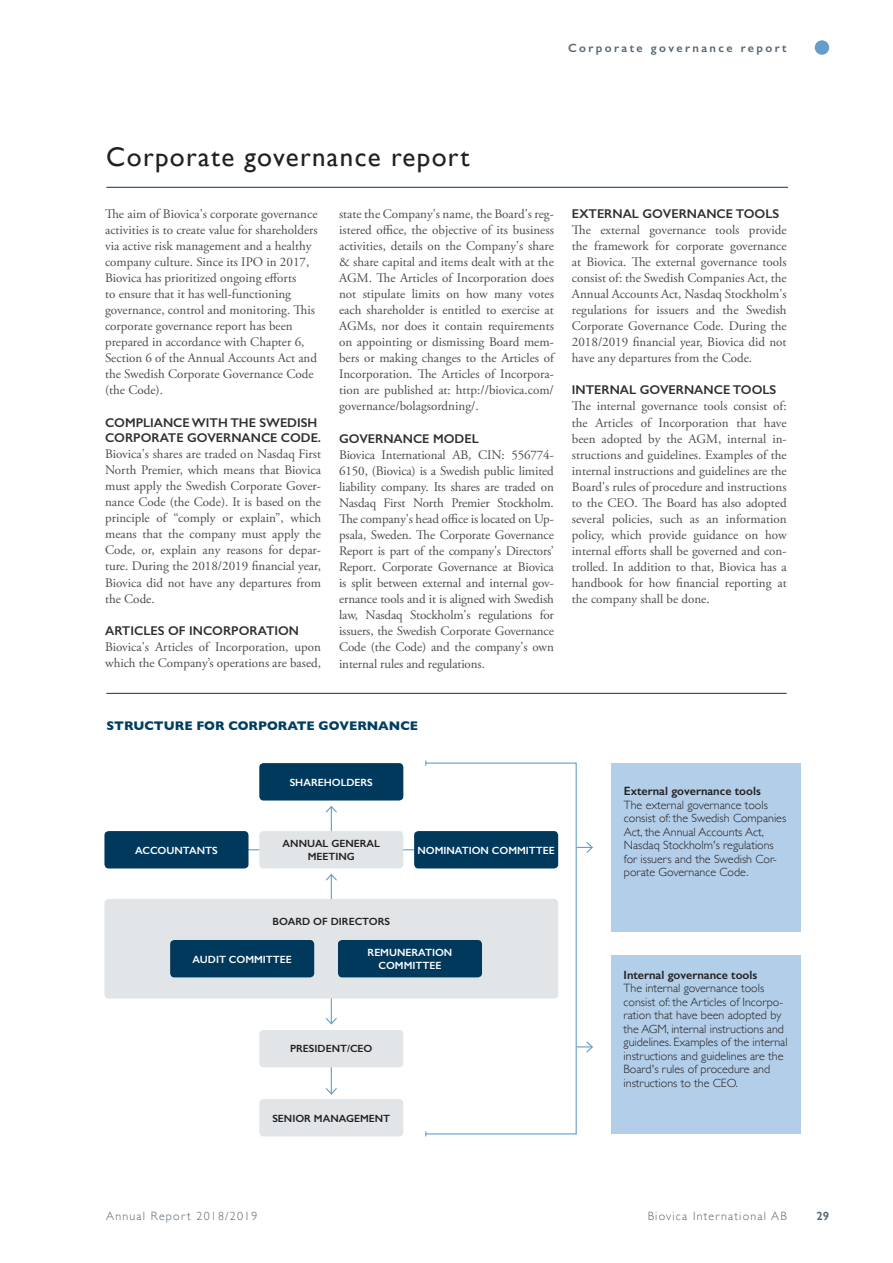
<style>
.page{position:relative;width:893px;height:1263px;background:#fff}
.page>*{position:absolute;margin:0;border:0;box-sizing:border-box;transform-origin:0 0}
.Rubrik{font:27px "Gill Sans";letter-spacing:.05em;color:#231f20}
.Bröd{font:13.05px/16px "Adobe Garamond Pro";color:#4b4c4d;text-align:justify}
.Mellanrubrik{font:13.05px/16px "Adobe Garamond Pro";color:#4b4c4d}
.Mellanrubrik-2{font:600 12.75px/15.3px "Gill Sans";color:#312f30}
.graph_title{font:700 12.75px "Gill Sans";color:#003f62}
.Fakta_text{font:300 12px/13.5px "Gill Sans";color:#231f20}
.Fakta_text-2{font:600 12px "Gill Sans";color:#231f20}
.t1{font:300 12px "Gill Sans";letter-spacing:.1em;color:#556571}
.t2{font:600 12px "Gill Sans";letter-spacing:.2em;color:#556571}
.t3{font:600 10.5px/12.6px "Gill Sans";color:#fff;text-align:center}
.t4{font:600 10.5px/12.6px "Gill Sans";color:#231f20;text-align:center}
</style>
<div class="page">
<hr style="left:331px;top:1059px;width:1px;height:35px;background:#649eca">
<svg style="left:325px;top:1087px;width:12px;height:8px"></svg>
<hr style="left:215px;top:849px;width:251px;height:1px;background:#649eca">
<hr style="left:331px;top:874px;width:1px;height:58px;background:#649eca">
<svg style="left:325px;top:874px;width:12px;height:8px"></svg>
<hr style="left:331px;top:806px;width:1px;height:31px;background:#649eca">
<svg style="left:325px;top:806px;width:12px;height:8px"></svg>
<hr style="left:331px;top:989px;width:1px;height:35px;background:#649eca">
<svg style="left:325px;top:1016px;width:12px;height:9px"></svg>
<div style="left:259px;top:831px;width:144px;height:37px;background:#e1e5e8;border-radius:4px"></div>
<div style="left:104px;top:899px;width:454px;height:99px;background:#e1e5e8;border-radius:4px"></div>
<div style="left:170px;top:940px;width:144px;height:37px;background:#00395c;border-radius:4px"></div>
<div style="left:338px;top:940px;width:144px;height:37px;background:#00395c;border-radius:4px"></div>
<div style="left:414px;top:831px;width:144px;height:37px;background:#00395c;border-radius:4px"></div>
<div style="left:259px;top:1030px;width:144px;height:37px;background:#e1e5e8;border-radius:4px"></div>
<div style="left:259px;top:1099px;width:144px;height:37px;background:#e1e5e8;border-radius:4px"></div>
<div style="left:259px;top:763px;width:144px;height:37px;background:#00395c;border-radius:4px"></div>
<div style="left:104px;top:831px;width:144px;height:37px;background:#00395c;border-radius:4px"></div>
<div style="left:612px;top:955px;width:189px;height:179px;background:#b3cee8"></div>
<div style="left:612px;top:763px;width:189px;height:168px;background:#b3cee8"></div>
<div style="left:425px;top:762px;width:152px;height:372px;border:1px solid #649eca"></div>
<svg style="left:577px;top:842px;width:16px;height:11px"></svg>
<svg style="left:577px;top:1041px;width:16px;height:12px"></svg>
<hr style="left:106px;top:693px;width:681px;height:1px;background:#00395c">
<hr style="left:106px;top:187px;width:682px;height:1px;background:#00395c">
<div style="left:815px;top:40px;width:14px;height:15px;background:#649eca;border-radius:50%"></div>
<p class="t2" style="left:568px;top:41px;width:220px">Corporate governance report</p>
<p class="Rubrik" style="left:106px;top:141px;width:365px">Corporate governance report</p>
<p class="Mellanrubrik" style="left:105px;top:206px;width:214px">The aim of Biovica's corporate governance activities is to create value for shareholders via active risk management and a healthy company culture. Since its IPO in 2017, Biovica has prioritized ongoing efforts<br>to ensure that it has well-functioning governance, control and monitoring. This corporate governance report has been prepared in accordance with Chapter 6, Section 6 of the Annual Accounts Act and the Swedish Corporate Governance Code (the Code).</p>
<p class="Mellanrubrik-2" style="left:105px;top:415px;width:218px">COMPLIANCE WITH THE SWEDISH<br>CORPORATE GOVERNANCE CODE.</p>
<p class="Bröd" style="left:105px;top:446px;width:218px">Biovica's shares are traded on Nasdaq First North Premier, which means that Biovica must apply the Swedish Corporate Gover&shy;nance Code (the Code). It is based on the principle of “comply or explain”, which means that the company must apply the Code, or, explain any reasons for depar&shy;ture. During the 2018/2019 financial year, Biovica did not have any departures from the Code.</p>
<p class="Mellanrubrik-2" style="left:105px;top:623px;width:196px">ARTICLES OF INCORPORATION</p>
<p class="Bröd" style="left:105px;top:639px;width:218px">Biovica's Articles of Incorporation, upon which the Company’s operations are based,</p>
<p class="Bröd" style="left:339px;top:206px;width:216px">state the Company's name, the Board's reg&shy;istered office, the objective of its business activities, details on the Company's share &amp; share capital and items dealt with at the AGM. The Articles of Incorporation does not stipulate limits on how many votes each shareholder is entitled to exercise at AGMs, nor does it contain requirements on appointing or dismissing Board mem&shy;bers or making changes to the Articles of Incorporation. The Articles of Incorpora&shy;tion are published at: http://biovica.com/ governance/bolagsordning/.</p>
<p class="Mellanrubrik-2" style="left:339px;top:431px;width:141px">GOVERNANCE MODEL</p>
<p class="Bröd" style="left:339px;top:447px;width:216px">Biovica International AB, CIN: 556774- 6150, (Biovica) is a Swedish public limited liability company. Its shares are traded on Nasdaq First North Premier Stockholm.<br>The company's head office is located on Up&shy;psala, Sweden. The Corporate Governance Report is part of the company's Directors’ Report. Corporate Governance at Biovica is split between external and internal gov&shy;ernance tools and it is aligned with Swedish law, Nasdaq Stockholm's regulations for issuers, the Swedish Corporate Governance Code (the Code) and the company's own internal rules and regulations.</p>
<p class="Mellanrubrik-2" style="left:572px;top:206px;width:209px">EXTERNAL GOVERNANCE TOOLS</p>
<p class="Bröd" style="left:572px;top:222px;width:216px">The external governance tools provide the framework for corporate governance at Biovica. The external governance tools consist of: the Swedish Companies Act, the Annual Accounts Act, Nasdaq Stockholm's regulations for issuers and the Swedish Corporate Governance Code. During the 2018/2019 financial year, Biovica did not have any departures from the Code.</p>
<p class="Mellanrubrik-2" style="left:572px;top:382px;width:206px">INTERNAL GOVERNANCE TOOLS</p>
<p class="Bröd" style="left:572px;top:399px;width:216px">The internal governance tools consist of: the Articles of Incorporation that have been adopted by the AGM, internal in&shy;structions and guidelines. Examples of the internal instructions and guidelines are the Board's rules of procedure and instructions to the CEO. The Board has also adopted several policies, such as an information policy, which provide guidance on how internal efforts shall be governed and con&shy;trolled. In addition to that, Biovica has a handbook for how financial reporting at the company shall be done.</p>
<p class="graph_title" style="left:107px;top:715px;width:313px">STRUCTURE FOR CORPORATE GOVERNANCE</p>
<p class="t3" style="left:135px;top:844px;width:84px">ACCOUNTANTS</p>
<p class="t3" style="left:290px;top:776px;width:85px">SHAREHOLDERS</p>
<p class="t4" style="left:283px;top:837px;width:99px">ANNUAL GENERAL<br>MEETING</p>
<p class="t3" style="left:417px;top:844px;width:139px">NOMINATION COMMITTEE</p>
<p class="t4" style="left:273px;top:915px;width:119px">BOARD OF DIRECTORS</p>
<p class="t3" style="left:192px;top:952px;width:101px">AUDIT COMMITTEE</p>
<p class="t3" style="left:368px;top:946px;width:86px">REMUNERATION<br>COMMITTEE</p>
<p class="t4" style="left:290px;top:1042px;width:84px">PRESIDENT/CEO</p>
<p class="t4" style="left:272px;top:1112px;width:119px">SENIOR MANAGEMENT</p>
<p class="Fakta_text-2" style="left:624px;top:784px;width:138px">External governance tools</p>
<p class="Fakta_text" style="left:624px;top:798px;width:164px">The external governance tools consist of: the Swedish Companies<br>Act, the Annual Accounts Act,<br>Nasdaq Stockholm's regulations for issuers and the Swedish Cor&shy;porate Governance Code.</p>
<p class="Fakta_text-2" style="left:624px;top:967px;width:135px">Internal governance tools</p>
<p class="Fakta_text" style="left:624px;top:981px;width:166px">The internal governance tools consist of: the Articles of Incorpo&shy;ration that have been adopted by the AGM, internal instructions and guidelines. Examples of the internal instructions and guidelines are the Board's rules of procedure and instructions to the CEO.</p>
<p class="t1" style="left:106px;top:1207px;width:153px">Annual Report 2018/2019</p>
<p class="t1" style="left:648px;top:1206px;width:141px">Biovica International AB</p>
<p class="t2" style="left:816px;top:1208px;width:14px">29</p>
</div>
